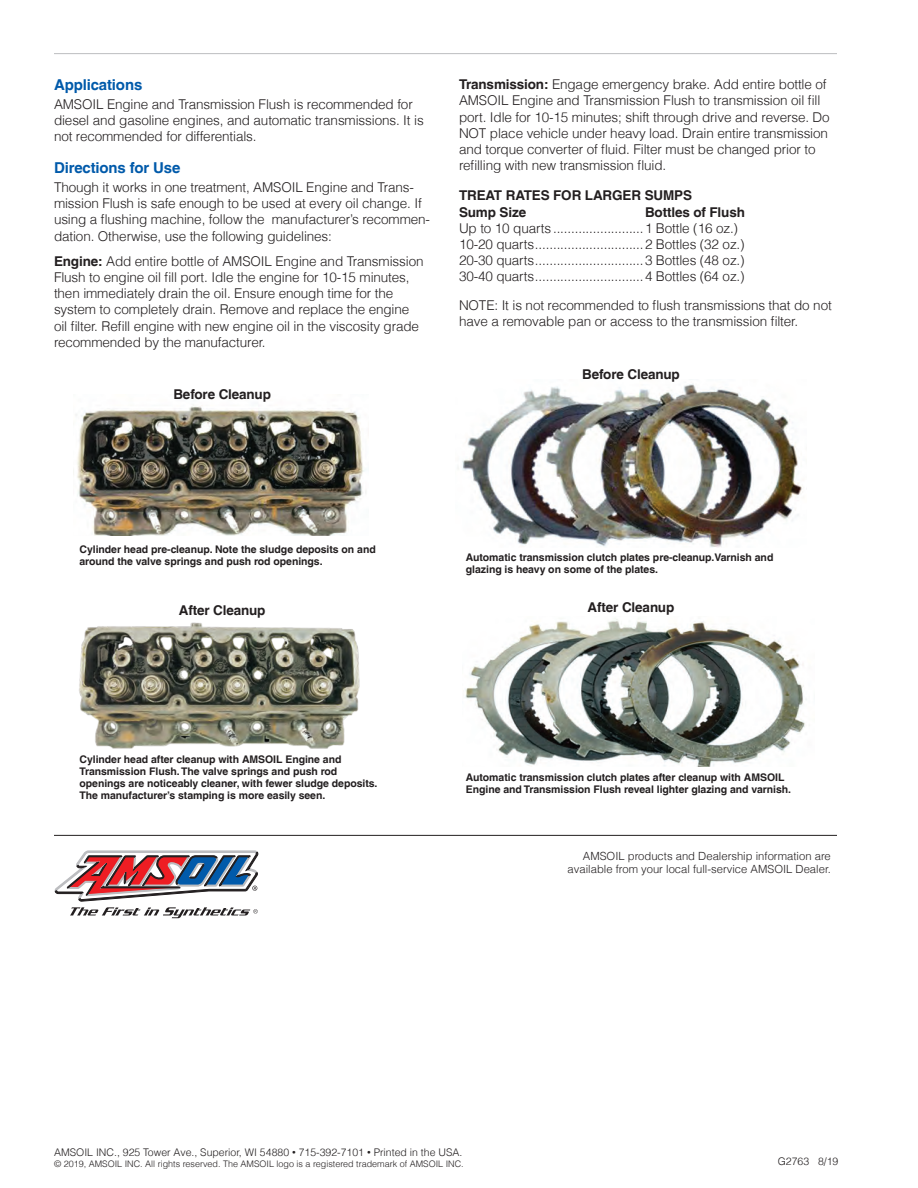
<style>
.page{position:relative;width:918px;height:1188px;background:#fff}
.page>*{position:absolute;margin:0;border:0;box-sizing:border-box;transform-origin:0 0}
.t1{font:700 15px "Helvetica LT";letter-spacing:-.01em;color:#015aaa}
.t2{font:300 13.5px/16.2px "Helvetica LT";letter-spacing:-.01em;color:#231f20}
.t3{font:700 13.5px/16.2px "Helvetica LT";letter-spacing:-.01em;color:#231f20}
.t4{font:300 11.25px/12.8px "Helvetica LT";color:#231f20;text-align:right}
.t5{font:700 10.5px/12px "Helvetica LT";letter-spacing:-.005em;color:#231f20}
.t6{font:300 10.5px "Helvetica LT";color:#231f20}
.t7{font:300 9px "Helvetica LT";color:#231f20}
.s1{font-weight:700}
.s2{font-size:7.5px}
</style>
<div class="page">
<svg style="left:55px;top:851px;width:203px;height:67px"></svg>
<hr style="left:54px;top:835px;width:783px;height:1px;background:#231f20">
<hr style="left:54px;top:53px;width:783px;height:1px;background:#bcbdc0">
<img style="left:458px;top:384px;width:344px;height:164px">
<img style="left:75px;top:405px;width:291px;height:130px">
<img style="left:79px;top:622px;width:281px;height:127px">
<img style="left:465px;top:618px;width:342px;height:148px">
<p class="t1" style="left:54px;top:75px;width:90px">Applications</p>
<p class="t2" style="left:54px;top:96px;width:371px">AMSOIL Engine and Transmission Flush is recommended for diesel and gasoline engines, and automatic transmissions. It is not recommended for differentials.</p>
<p class="t1" style="left:54px;top:158px;width:128px">Directions for Use</p>
<p class="t2" style="left:54px;top:179px;width:378px">Though it works in one treatment, AMSOIL Engine and Trans&shy;mission Flush is safe enough to be used at every oil change. If using a flushing machine, follow the manufacturer’s recommen&shy;dation. Otherwise, use the following guidelines:</p>
<p class="t2" style="left:54px;top:253px;width:371px"><span class="s1">Engine:</span> Add entire bottle of AMSOIL Engine and Transmission Flush to engine oil fill port. Idle the engine for 10-15 minutes, then immediately drain the oil. Ensure enough time for the system to completely drain. Remove and replace the engine oil filter. Refill engine with new engine oil in the viscosity grade recommended by the manufacturer.</p>
<p class="t3" style="left:173px;top:385px;width:99px">Before Cleanup</p>
<p class="t2" style="left:459px;top:76px;width:372px"><span class="s1">Transmission:</span> Engage emergency brake. Add entire bottle of AMSOIL Engine and Transmission Flush to transmission oil fill port. Idle for 10-15 minutes; shift through drive and reverse. Do NOT place vehicle under heavy load. Drain entire transmission and torque converter of fluid. Filter must be changed prior to refilling with new transmission fluid.</p>
<p class="t3" style="left:459px;top:187px;width:235px">TREAT RATES FOR LARGER SUMPS<br>Sump Size</p>
<p class="t3" style="left:645px;top:203px;width:101px">Bottles of Flush</p>
<p class="t2" style="left:459px;top:220px;width:287px">Up to 10 quarts .........................1 Bottle (16 oz.)<br>10-20 quarts..............................2 Bottles (32 oz.)<br>20-30 quarts..............................3 Bottles (48 oz.)<br>30-40 quarts..............................4 Bottles (64 oz.)</p>
<p class="t2" style="left:459px;top:297px;width:374px">NOTE: It is not recommended to flush transmissions that do not have a removable pan or access to the transmission filter.</p>
<p class="t3" style="left:582px;top:366px;width:99px">Before Cleanup</p>
<p class="t5" style="left:80px;top:544px;width:298px">Cylinder head pre-cleanup. Note the sludge deposits on and around the valve springs and push rod openings.</p>
<p class="t3" style="left:179px;top:602px;width:88px">After Cleanup</p>
<p class="t5" style="left:80px;top:753px;width:300px">Cylinder head after cleanup with AMSOIL Engine and Transmission Flush. The valve springs and push rod openings are noticeably cleaner, with fewer sludge deposits.<br>The manufacturer’s stamping is more easily seen.</p>
<p class="t5" style="left:466px;top:551px;width:309px">Automatic transmission clutch plates pre-cleanup.Varnish and glazing is heavy on some of the plates.</p>
<p class="t3" style="left:588px;top:599px;width:88px">After Cleanup</p>
<p class="t5" style="left:466px;top:772px;width:327px">Automatic transmission clutch plates after cleanup with AMSOIL<br>Engine and Transmission Flush reveal lighter glazing and varnish.</p>
<p class="t4" style="left:568px;top:850px;width:265px">AMSOIL products and Dealership information are available from your local full-service AMSOIL Dealer.</p>
<p class="t6" style="left:54px;top:1146px;width:410px">AMSOIL INC., 925 Tower Ave., Superior, WI 54880 <span class="s2">•</span> 715-392-7101 <span class="s2">•</span> Printed in the USA.</p>
<p class="t7" style="left:54px;top:1158px;width:411px">© 2019, AMSOIL INC. All rights reserved. The AMSOIL logo is a registered trademark of AMSOIL INC.</p>
<p class="t6" style="left:778px;top:1154px;width:62px">G2763 8/19</p>
</div>
